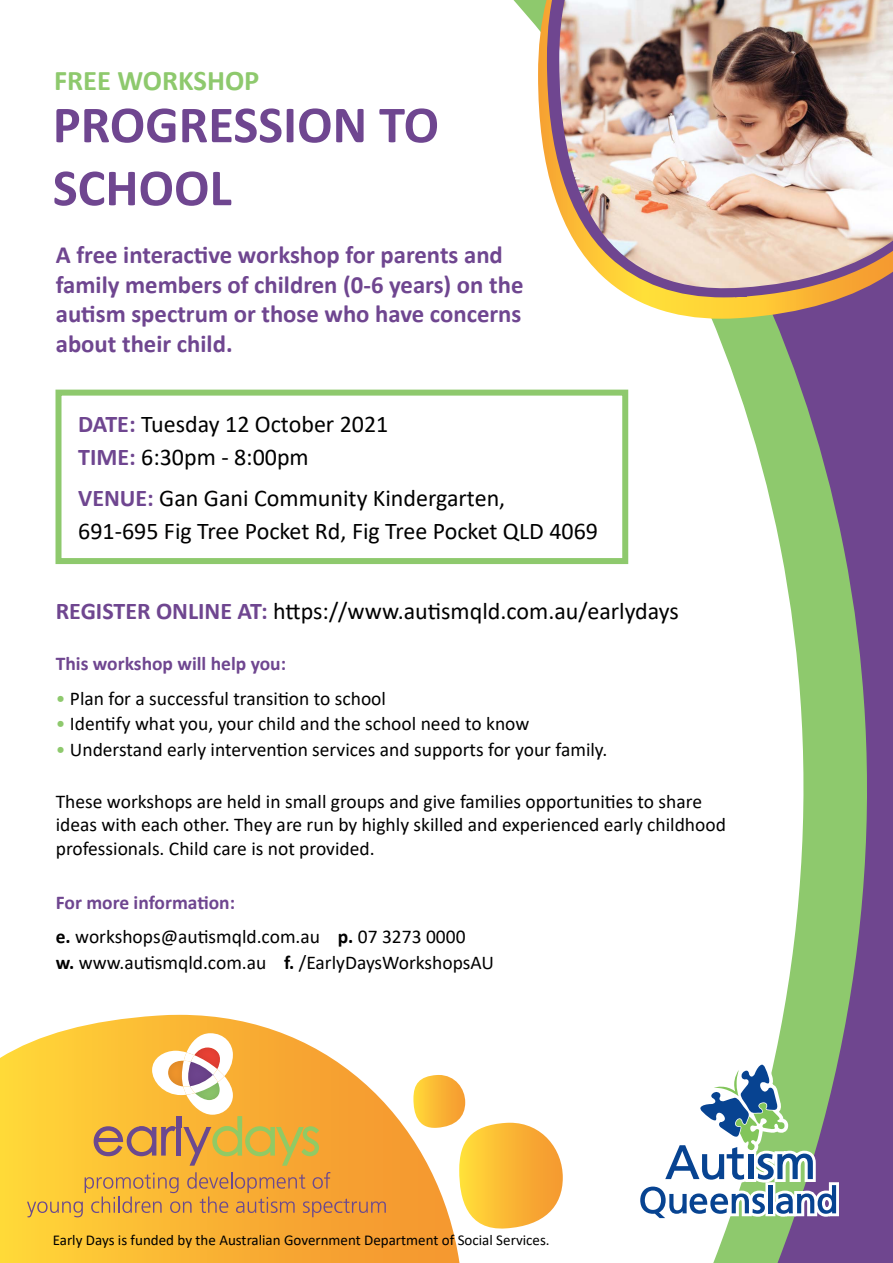
<style>
.page{position:relative;width:893px;height:1263px;background:#fff}
.page>*{position:absolute;margin:0;border:0;box-sizing:border-box;transform-origin:0 0}
.t1{font:700 52.5px/63px "Calibri";color:#6f4690}
.t2{font:700 28.5px "Calibri";color:#8ec96d}
.t3{font:700 24.75px/29.7px "Calibri";color:#6f4690}
.t4{font:24px/33px "Calibri";color:#000101}
.t5{font:24px "Calibri";color:#000}
.t6{font:19.5px/23.4px "Calibri";color:#000}
.t7{font:700 19.5px "Calibri";color:#6f4690}
.t8{font:15px "Calibri";color:#000}
.s1{font-weight:700;color:#6f4690}
.s2{color:#8ec96d}
.s3{font-weight:700}
</style>
<div class="page">
<svg style="left:0;top:1015px;width:459px;height:248px"></svg>
<svg style="left:561px;top:319px;width:332px;height:944px"></svg>
<svg style="left:538px;top:0;width:355px;height:319px"></svg>
<svg style="left:541px;top:0;width:352px;height:304px"></svg>
<img style="left:559px;top:0;width:334px;height:298px">
<svg style="left:27px;top:1172px;width:359px;height:45px;background:#e7a63f"></svg>
<svg style="left:94px;top:1033px;width:225px;height:133px;background:#eab453"></svg>
<svg style="left:634px;top:1034px;width:208px;height:192px"></svg>
<svg style="left:413px;top:1075px;width:150px;height:156px"></svg>
<div style="left:56px;top:390px;width:572px;height:174px;border:6px solid #8ec96d"></div>
<h2 class="t2" style="left:54px;top:61px;width:207px">FREE WORKSHOP</h2>
<h1 class="t1" style="left:53px;top:93px;width:388px">PROGRESSION TO<br>SCHOOL</h1>
<p class="t3" style="left:56px;top:240px;width:469px">A free interactive workshop for parents and family members of children (0-6 years) on the autism spectrum or those who have concerns about their child.</p>
<p class="t4" style="left:78px;top:407px;width:312px"><span class="s1">DATE:</span> Tuesday 12 October 2021<br><span class="s1">TIME:</span> 6:30pm - 8:00pm</p>
<p class="t4" style="left:78px;top:481px;width:521px"><span class="s1">VENUE:</span> Gan Gani Community Kindergarten,<br>691-695 Fig Tree Pocket Rd, Fig Tree Pocket QLD 4069</p>
<p class="t5" style="left:56px;top:594px;width:625px"><span class="s1">REGISTER ONLINE AT:</span> https://www.autismqld.com.au/earlydays</p>
<p class="t7" style="left:56px;top:650px;width:232px">This workshop will help you:</p>
<p class="t6" style="left:56px;top:686px;width:332px"><span class="s2">•</span> Plan for a successful transition to school</p>
<p class="t6" style="left:56px;top:712px;width:475px"><span class="s2">•</span> Identify what you, your child and the school need to know</p>
<p class="t6" style="left:56px;top:737px;width:553px"><span class="s2">•</span> Understand early intervention services and supports for your family.</p>
<p class="t6" style="left:56px;top:789px;width:672px">These workshops are held in small groups and give families opportunities to share ideas with each other. They are run by highly skilled and experienced early childhood professionals. Child care is not provided.</p>
<p class="t6" style="left:56px;top:884px;width:411px;line-height:34.5px"><span class="s1">For more information:<br></span><span class="s3">e.</span> workshops@autismqld.com.au <span class="s3">p.</span> 07 3273 0000</p>
<p class="t6" style="left:56px;top:950px;width:440px"><span class="s3">w.</span> www.autismqld.com.au <span class="s3">f.</span> /EarlyDaysWorkshopsAU</p>
<p class="t8" style="left:53px;top:1230px;width:498px">Early Days is funded by the Australian Government Department of Social Services.</p>
</div>
